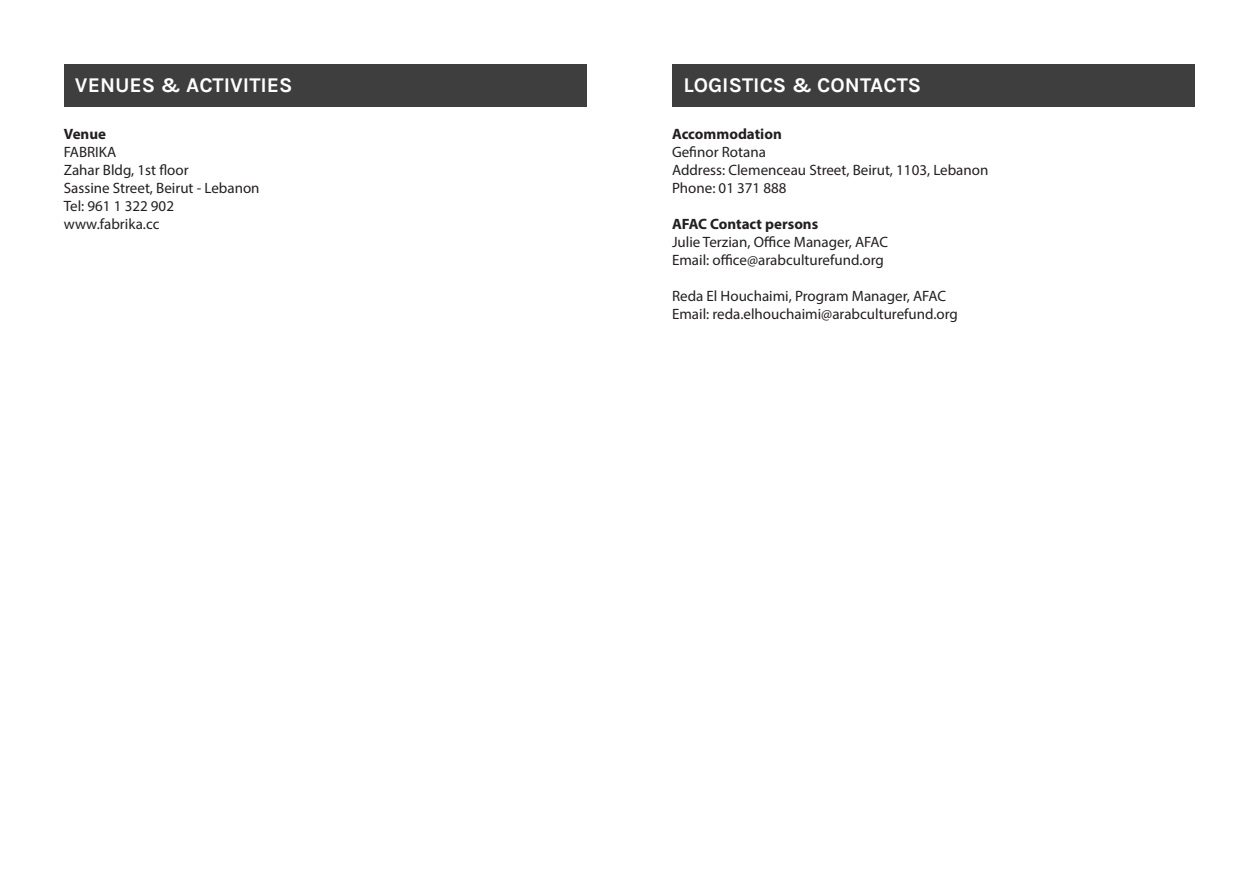
<style>
.page{position:relative;width:1259px;height:893px;background:#fff}
.page>*{position:absolute;margin:0;border:0;box-sizing:border-box;transform-origin:0 0}
.t1{font:700 21px "Karla";color:#fff}
.t2{font:15px "Myriad Pro";color:#231f20}
.t3{font:700 15px "Myriad Pro";color:#231f20}
</style>
<div class="page">
<div style="left:672px;top:64px;width:523px;height:42px;background:#3e3e3f"></div>
<div style="left:64px;top:64px;width:523px;height:42px;background:#3e3e3f"></div>
<p class="t1" style="left:75px;top:72px;width:219px">VENUES &amp; ACTIVITIES</p>
<p class="t3" style="left:64px;top:124px;width:44px">Venue</p>
<p class="t2" style="left:64px;top:143px;width:54px">FABRIKA</p>
<p class="t2" style="left:64px;top:161px;width:126px">Zahar Bldg, 1st floor</p>
<p class="t2" style="left:64px;top:179px;width:197px">Sassine Street, Beirut - Lebanon</p>
<p class="t2" style="left:64px;top:197px;width:112px">Tel: 961 1 322 902</p>
<p class="t2" style="left:64px;top:215px;width:97px">www.fabrika.cc</p>
<p class="t1" style="left:683px;top:72px;width:239px">LOGISTICS &amp; CONTACTS</p>
<p class="t3" style="left:672px;top:124px;width:111px">Accommodation</p>
<p class="t2" style="left:672px;top:143px;width:95px">Gefinor Rotana</p>
<p class="t2" style="left:672px;top:161px;width:318px">Address: Clemenceau Street, Beirut, 1103, Lebanon</p>
<p class="t2" style="left:672px;top:179px;width:116px">Phone: 01 371 888</p>
<p class="t3" style="left:672px;top:214px;width:148px">AFAC Contact persons</p>
<p class="t2" style="left:672px;top:233px;width:217px">Julie Terzian, Office Manager, AFAC</p>
<p class="t2" style="left:672px;top:251px;width:213px">Email: office@arabculturefund.org</p>
<p class="t2" style="left:672px;top:287px;width:275px">Reda El Houchaimi, Program Manager, AFAC</p>
<p class="t2" style="left:672px;top:305px;width:287px">Email: reda.elhouchaimi@arabculturefund.org</p>
</div>
